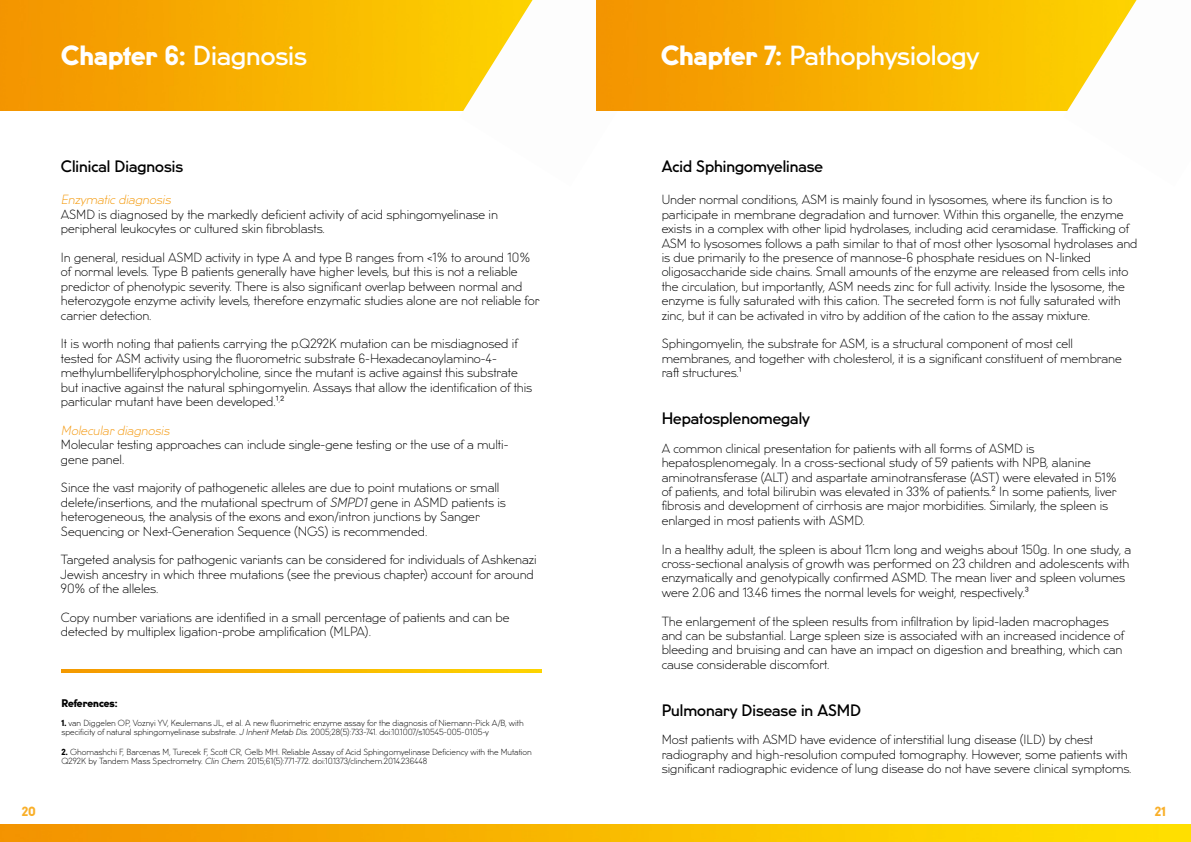
<style>
.page{position:relative;width:1191px;height:842px;background:#fff}
.page>*{position:absolute;margin:0;border:0;box-sizing:border-box;transform-origin:0 0}
.t1{font:500 25px "U8";color:#fff}
.t2{font:900 25px "U8";color:#fff}
.t3{font:500 15px "U8";color:#000}
.t4{font:100 12px/14.4px "U8";color:#000}
.t5{font:italic 100 12px "U8";color:#f4990b}
.t6{font:italic 100 12px "U8";color:#f49911}
.t7{font:900 12px "U8";color:#f9af29}
.t8{font:900 10px "U8";color:#000}
.t9{font:100 8px/9.6px "U8";color:#000}
.s1{font-weight:500}
.s2{font-style:italic}
.s3{font-weight:900}
</style>
<div class="page">
<img style="left:0;top:825px;width:1191px;height:17px">
<img style="left:0;top:0;width:1063px;height:111px">
<img style="left:459px;top:0;width:205px;height:111px">
<img style="left:61px;top:669px;width:480px;height:3px">
<img style="left:1063px;top:0;width:74px;height:111px">
<h1 class="t2" style="left:61px;top:36px;width:247px">Chapter 6: <span class="s1">Diagnosis</span></h1>
<p class="t3" style="left:61px;top:155px;width:124px">Clinical Diagnosis</p>
<p class="t5" style="left:61px;top:191px;width:114px">Enzymatic diagnosis</p>
<p class="t4" style="left:61px;top:206px;width:438px">ASMD is diagnosed by the markedly deficient activity of acid sphingomyelinase in peripheral leukocytes or cultured skin fibroblasts.</p>
<p class="t4" style="left:61px;top:249px;width:480px">In general, residual ASMD activity in type A and type B ranges from &lt;1% to around 10% of normal levels. Type B patients generally have higher levels, but this is not a reliable predictor of phenotypic severity. There is also significant overlap between normal and heterozygote enzyme activity levels, therefore enzymatic studies alone are not reliable for carrier detection.</p>
<p class="t4" style="left:61px;top:336px;width:473px">It is worth noting that patients carrying the p.Q292K mutation can be misdiagnosed if tested for ASM activity using the fluorometric substrate 6-Hexadecanoylamino-4- methylumbelliferylphosphorylcholine, since the mutant is active against this substrate but inactive against the natural sphingomyelin. Assays that allow the identification of this particular mutant have been developed.1<sup>,</sup>2</p>
<p class="t6" style="left:61px;top:421px;width:113px">Moleculardiagnosis</p>
<p class="t4" style="left:61px;top:436px;width:449px">Molecular testing approaches can include single-gene testing or the use of a multi&shy;gene panel.</p>
<p class="t4" style="left:61px;top:480px;width:446px">Since the vast majority of pathogenetic alleles are due to point mutations or small delete/insertions, and the mutational spectrum of <span class="s2">SMPD1</span>gene in ASMD patients is heterogeneous, the analysis of the exons and exon/intron junctions by Sanger Sequencing or Next-Generation Sequence (NGS) is recommended.</p>
<p class="t4" style="left:61px;top:552px;width:477px">Targeted analysis for pathogenic variants can be considered for individuals of Ashkenazi<br>Jewish ancestry in which three mutations (see the previous chapter) account for around<br>90% of the alleles.</p>
<p class="t4" style="left:61px;top:609px;width:450px">Copy number variations are identified in a small percentage of patients and can be detected by multiplex ligation-probe amplification (MLPA).</p>
<p class="t8" style="left:61px;top:695px;width:58px">References:</p>
<p class="t9" style="left:61px;top:717px;width:464px"><span class="s3">1.</span> van Diggelen OP, Voznyi YV, Keulemans JL, et al. A new fluorimetric enzyme assay for the diagnosis of Niemann-Pick A/B, with specificity of natural sphingomyelinase substrate. <span class="s2">J InheritMetab Dis</span>. 2005;28(5):733-741. doi:10.1007/s10545-005-0105-y</p>
<p class="t9" style="left:61px;top:746px;width:472px"><span class="s3">2.</span> Ghomashchi F, Barcenas M, Turecek F, Scott CR, Gelb MH. Reliable Assay of Acid Sphingomyelinase Deficiency with the Mutation<br>Q292K by Tandem Mass Spectrometry. <span class="s2">Clin Chem.</span>2015;61(5):771-772. doi:10.1373/clinchem.2014.236448</p>
<h1 class="t1" style="left:660px;top:36px;width:320px"><span class="s3">Chapter 7:</span> Pathophysiology</h1>
<p class="t3" style="left:661px;top:155px;width:163px">Acid Sphingomyelinase</p>
<p class="t4" style="left:661px;top:192px;width:477px">Under normal conditions, ASM is mainly found in lysosomes, where its function is to participate in membrane degradation and turnover. Within this organelle, the enzyme exists in a complex with other lipid hydrolases, including acid ceramidase. Trafficking of ASM to lysosomes follows a path similar to that of most other lysosomal hydrolases and is due primarily to the presence of mannose-6 phosphate residues on N-linked oligosaccharide side chains. Small amounts of the enzyme are released from cells into the circulation, but importantly, ASM needs zinc for full activity. Inside the lysosome, the enzyme is fully saturated with this cation. The secreted form is not fully saturated with zinc, but it can be activated in vitro by addition of the cation to the assay mixture.</p>
<p class="t4" style="left:661px;top:336px;width:462px">Sphingomyelin, the substrate for ASM, is a structural component of most cell membranes, and together with cholesterol, it is a significant constituent of membrane raft structures.1</p>
<p class="t3" style="left:661px;top:407px;width:150px">Hepatosplenomegaly</p>
<p class="t4" style="left:661px;top:440px;width:457px">A common clinical presentation for patients with all forms of ASMD is hepatosplenomegaly. In a cross-sectional study of 59 patients with NPB, alanine aminotransferase (ALT) and aspartate aminotransferase (AST) were elevated in 51% of patients, and total bilirubin was elevated in 33% of patients.2 In some patients, liver fibrosis and development of cirrhosis are major morbidities. Similarly, the spleen is enlarged in most patients with ASMD.</p>
<p class="t4" style="left:661px;top:541px;width:471px">In a healthy adult, the spleen is about 11cm long and weighs about 150g. In one study, a cross-sectional analysis of growth was performed on 23 children and adolescents with enzymatically and genotypically confirmed ASMD. The mean liver and spleen volumes were 2.06 and 13.46 times the normal levels for weight, respectively.3</p>
<p class="t4" style="left:661px;top:613px;width:463px">The enlargement of the spleen results from infiltration by lipid-laden macrophages and can be substantial. Large spleen size is associated with an increased incidence of bleeding and bruising and can have an impact on digestion and breathing, which can cause considerable discomfort.</p>
<p class="t3" style="left:661px;top:698px;width:201px">Pulmonary Disease in ASMD</p>
<p class="t4" style="left:661px;top:732px;width:471px">Most patients with ASMD have evidence of interstitial lung disease (ILD) by chest radiography and high-resolution computed tomography. However, some patients with significant radiographic evidence of lung disease do not have severe clinical symptoms.</p>
<p class="t7" style="left:22px;top:802px;width:16px">20</p>
<p class="t7" style="left:1155px;top:802px;width:12px">21</p>
</div>
